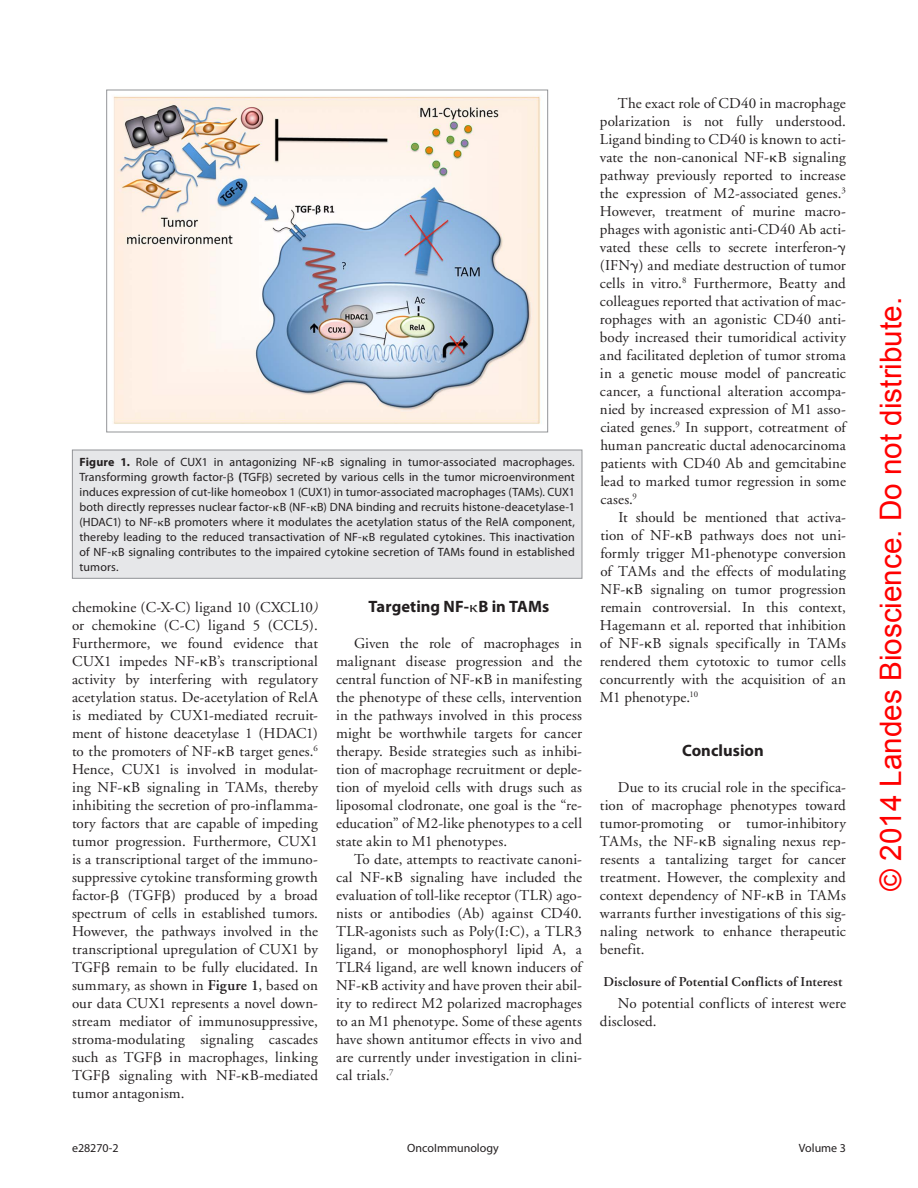
<style>
.page{position:relative;width:918px;height:1188px;background:#fff}
.page>*{position:absolute;margin:0;border:0;box-sizing:border-box;transform-origin:0 0}
.t1{font:29.7px "Arial";color:#f00}
.t2{font:700 16.5px "Myriad Pro";color:#231f20}
.t3{font:15px/18px "Adobe Garamond";letter-spacing:.01em;color:#231f20;text-align:justify}
.t4{font:600 13.5px "Adobe Garamond";letter-spacing:.01em;color:#231f20}
.t5{font:12px/15px "Myriad Pro";letter-spacing:.005em;color:#231f20;text-align:justify}
.s1{font-weight:700}
.s2{font-family:"Universal Std Greekw Math Pi"}
.s3{font-style:italic}
.s4{font-weight:600}
.s5{font-family:"Universal Std Greekw Math Pi";font-weight:400}
</style>
<div class="page">
<img style="left:113px;top:96px;width:428px;height:328px">
<div style="left:106px;top:90px;width:442px;height:342px;border:1px solid #939598"></div>
<div style="left:72px;top:450px;width:510px;height:128px;background:#e6e7e9"></div>
<div style="left:72px;top:450px;width:510px;height:129px;border:1px solid #939598"></div>
<p class="t5" style="left:79px;top:454px;width:497px"><span class="s1">Figure 1.</span> Role of CUX1 in antagonizing NF-<span class="s2">κ</span>B signaling in tumor-associated macrophages.<br>Transforming growth factor-<span class="s2">β</span> <span class="s1">(</span>TGF<span class="s2">β</span>) secreted by various cells in the tumor microenvironment induces expression of cut-like homeobox 1 (CUX1) in tumor-associated macrophages (TAMs). CUX1 both directly represses nuclear factor-<span class="s2">κ</span>B (NF-<span class="s2">κ</span>B) DNA binding and recruits histone-deacetylase-1 (HDAC1) to NF-<span class="s2">κ</span>B promoters where it modulates the acetylation status of the RelA component, thereby leading to the reduced transactivation of NF-<span class="s2">κ</span>B regulated cytokines. This inactivation of NF-<span class="s2">κ</span>B signaling contributes to the impaired cytokine secretion of TAMs found in established tumors.</p>
<p class="t3" style="left:72px;top:599px;width:248px">chemokine (C-X-C) ligand 10 (CXCL10<span class="s3">) </span>or chemokine (C-C) ligand 5 (CCL5).<br>Furthermore, we found evidence that CUX1 impedes NF-<span class="s2">κ</span>B’s transcriptional activity by interfering with regulatory acetylation status. De-acetylation of RelA is mediated by CUX1-mediated recruit&shy;ment of histone deacetylase 1 (HDAC1) to the promoters of NF-<span class="s2">κ</span>B target genes.<sup>6<br></sup>Hence, CUX1 is involved in modulat&shy;ing NF-<span class="s2">κ</span>B signaling in TAMs, thereby inhibiting the secretion of pro-inflamma&shy;tory factors that are capable of impeding tumor progression. Furthermore, CUX1 is a transcriptional target of the immuno&shy;suppressive cytokine transforming growth factor-<span class="s2">β</span> (TGF<span class="s2">β</span>) produced by a broad spectrum of cells in established tumors.<br>However, the pathways involved in the transcriptional upregulation of CUX1 by TGF<span class="s2">β</span> remain to be fully elucidated. In summary, as shown in <span class="s4">Figure 1</span>, based on our data CUX1 represents a novel down&shy;stream mediator of immunosuppressive, stroma-modulating signaling cascades such as TGF<span class="s2">β</span> in macrophages, linking TGF<span class="s2">β</span> signaling with NF-<span class="s2">κ</span>B-mediated tumor antagonism.</p>
<p class="t2" style="left:369px;top:596px;width:182px">Targeting NF-<span class="s5">κ</span>B in TAMs</p>
<p class="t3" style="left:336px;top:635px;width:248px;text-indent:18px">Given the role of macrophages in malignant disease progression and the central function of NF-<span class="s2">κ</span>B in manifesting the phenotype of these cells, intervention in the pathways involved in this process might be worthwhile targets for cancer therapy. Beside strategies such as inhibi&shy;tion of macrophage recruitment or deple&shy;tion of myeloid cells with drugs such as liposomal clodronate, one goal is the “re&shy;education” of M2-like phenotypes to a cell state akin to M1 phenotypes.</p>
<p class="t3" style="left:336px;top:851px;width:248px;text-indent:18px">To date, attempts to reactivate canoni&shy;cal NF-<span class="s2">κ</span>B signaling have included the evaluation of toll-like receptor (TLR) ago&shy;nists or antibodies (Ab) against CD40.<br>TLR-agonists such as Poly(I:C), a TLR3 ligand, or monophosphoryl lipid A, a TLR4 ligand, are well known inducers of NF-<span class="s2">κ</span>B activity and have proven their abil&shy;ity to redirect M2 polarized macrophages to an M1 phenotype. Some of these agents have shown antitumor effects in vivo and are currently under investigation in clini&shy;cal trials.<sup>7</sup></p>
<p class="t3" style="left:600px;top:95px;width:248px;text-indent:18px">The exact role of CD40 in macrophage polarization is not fully understood.<br>Ligand binding to CD40 is known to acti&shy;vate the non-canonical NF-<span class="s2">κ</span>B signaling pathway previously reported to increase the expression of M2-associated genes.<sup>3<br></sup>However, treatment of murine macro&shy;phages with agonistic anti-CD40 Ab acti&shy;vated these cells to secrete interferon-<span class="s2">γ </span>(IFN<span class="s2">γ</span>) and mediate destruction of tumor cells in vitro.<sup>8</sup> Furthermore, Beatty and colleagues reported that activation of mac&shy;rophages with an agonistic CD40 anti&shy;body increased their tumoridical activity and facilitated depletion of tumor stroma in a genetic mouse model of pancreatic cancer, a functional alteration accompa&shy;nied by increased expression of M1 asso&shy;ciated genes.<sup>9</sup> In support, cotreatment of human pancreatic ductal adenocarcinoma patients with CD40 Ab and gemcitabine lead to marked tumor regression in some cases.<sup>9</sup></p>
<p class="t3" style="left:600px;top:509px;width:247px;text-indent:18px">It should be mentioned that activa&shy;tion of NF-<span class="s2">κ</span>B pathways does not uni&shy;formly trigger M1-phenotype conversion of TAMs and the effects of modulating NF-<span class="s2">κ</span>B signaling on tumor progression remain controversial. In this context, Hagemann et al. reported that inhibition of NF-<span class="s2">κ</span>B signals specifically in TAMs rendered them cytotoxic to tumor cells concurrently with the acquisition of an M1 phenotype.<sup>10</sup></p>
<p class="t2" style="left:682px;top:740px;width:83px">Conclusion</p>
<p class="t3" style="left:600px;top:779px;width:247px;text-indent:18px">Due to its crucial role in the specifica&shy;tion of macrophage phenotypes toward tumor-promoting or tumor-inhibitory TAMs, the NF-<span class="s2">κ</span>B signaling nexus rep&shy;resents a tantalizing target for cancer treatment. However, the complexity and context dependency of NF-<span class="s2">κ</span>B in TAMs warrants further investigations of this sig&shy;naling network to enhance therapeutic benefit.</p>
<p class="t4" style="left:603px;top:974px;width:240px">Disclosure of Potential Conflicts of Interest</p>
<p class="t3" style="left:600px;top:995px;width:247px;text-indent:18px">No potential conflicts of interest were disclosed.</p>
<p class="t5" style="left:72px;top:1140px;width:196px">e28270-2 O</p>
<p class="t5" style="left:416px;top:1140px;width:85px">ncoI mmunology</p>
<p class="t5" style="left:799px;top:1140px;width:49px">Volume 3</p>
<h1 class="t1" style="left:871px;top:891px;width:595px;rotate:-90deg">© 2014 Landes Bioscience. Do not distribute.</h1>
</div>
